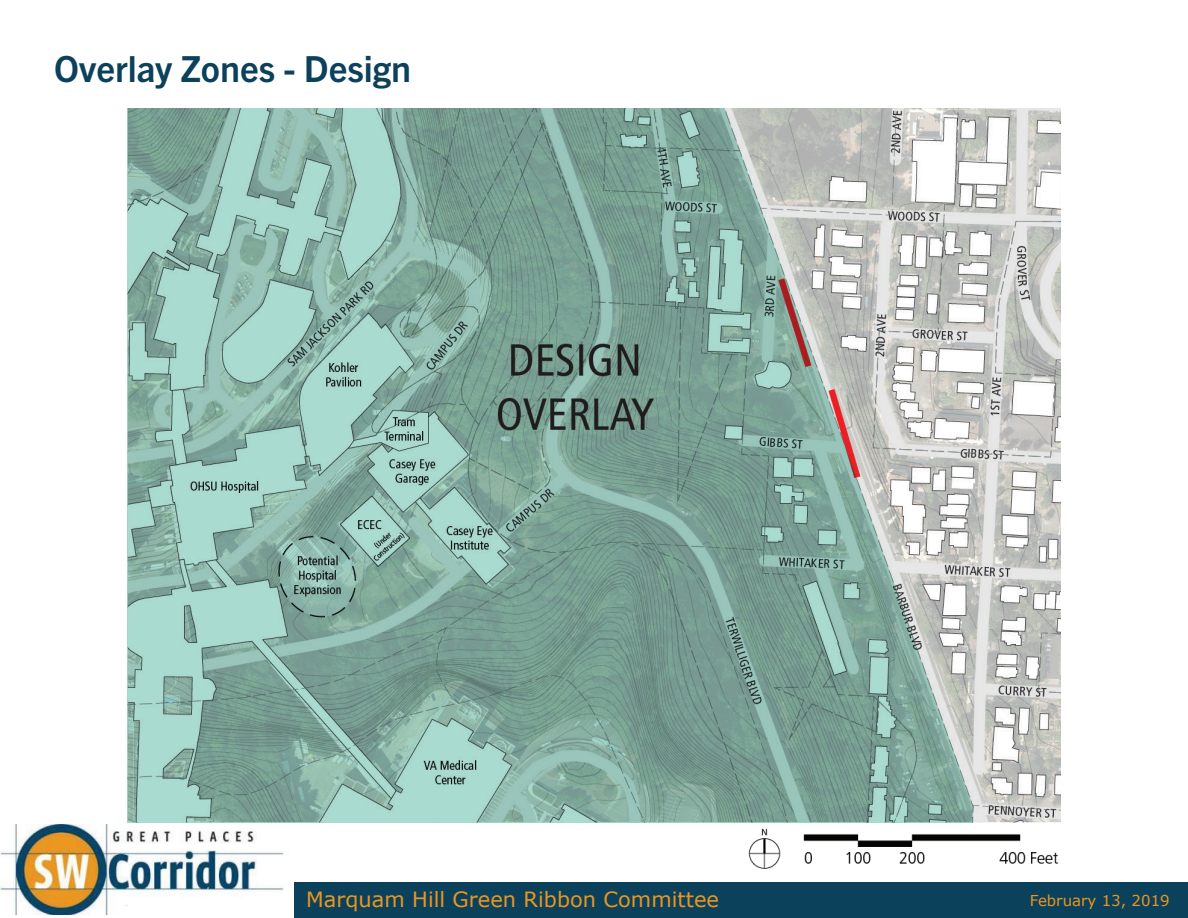
<style>
.page{position:relative;width:1188px;height:918px;background:#fff}
.page>*{position:absolute;margin:0;border:0;box-sizing:border-box;transform-origin:0 0}
.t1{font:700 36px "Trade Gothic Next LT Pro";color:#0c415c}
.t2{font:21px "Verdana";color:#ea9621}
.t3{font:15px "Verdana";color:#ea9621}
</style>
<div class="page">
<img style="left:0;top:825px;width:284px;height:90px">
<div style="left:295px;top:882px;width:893px;height:36px;background:#0c415c"></div>
<img style="left:128px;top:108px;width:932px;height:714px">
<img style="left:748px;top:828px;width:311px;height:41px">
<h1 class="t1" style="left:54px;top:44px;width:359px">Overlay Zones - Design</h1>
<p class="t2" style="left:306px;top:885px;width:415px">Marquam Hill Green Ribbon Committee</p>
<p class="t3" style="left:1030px;top:890px;width:141px">February 13, 2019</p>
</div>
